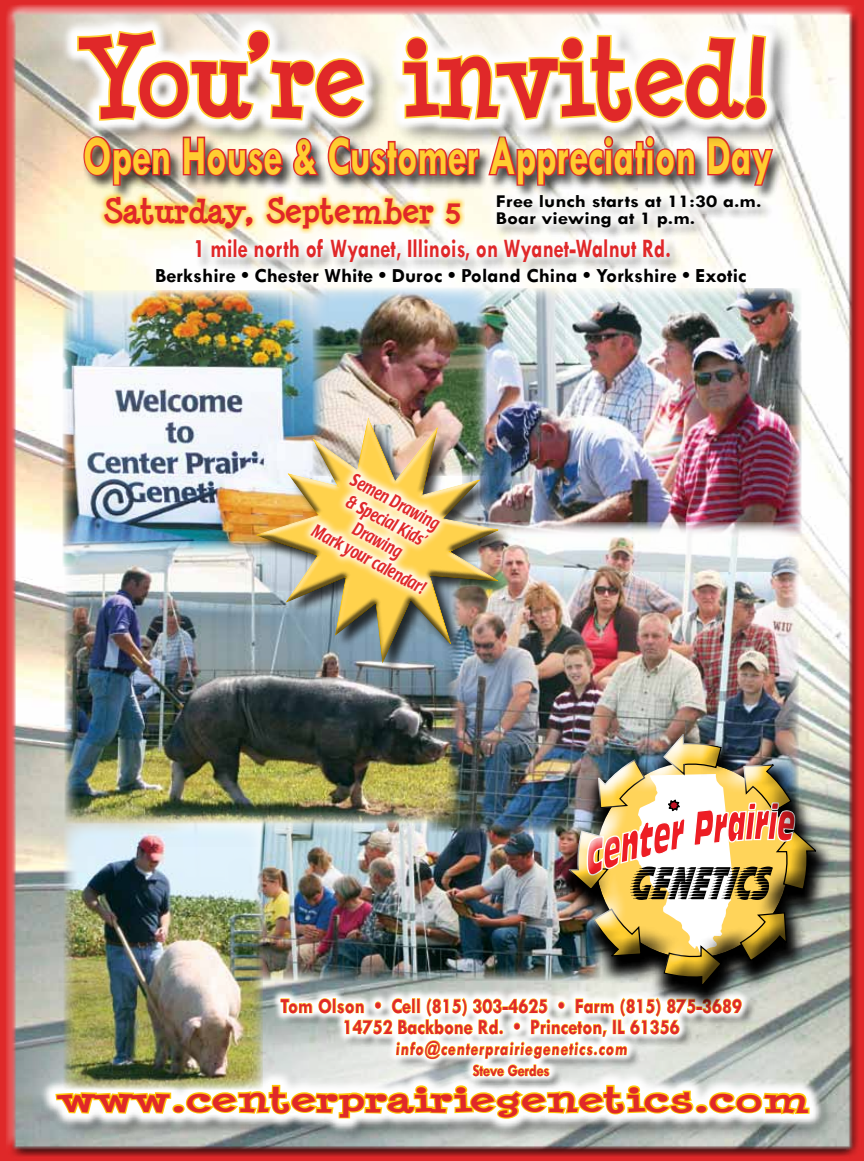
<style>
.page{position:relative;width:864px;height:1161px;background:#fff}
.page>*{position:absolute;margin:0;border:0;box-sizing:border-box;transform-origin:0 0}
.t1{font:700 102.15px "Minya Nouvelle";color:#e02829}
.t2{font:700 55.8px "Tw Cen";color:#ffce31;scale:.69 1}
.t3{font:700 32.4px "Minya Nouvelle";color:#e02829;scale:1.54 1}
.t4{font:700 32.1px "Minya Nouvelle";color:#e02829}
.t5{font:700 26.85px "Tw Cen";color:#e02829;scale:.78 1}
.t6{font:700 21.6px/21px "Tw Cen";color:#e02829;text-align:center;scale:.87 1}
.t7{font:700 20.25px "Tw Cen";color:#000;scale:1.04 1}
.t8{font:700 19.2px "Tw Cen";color:#e02829;scale:.81 1}
.t9{font:italic 500 18.45px/21px "Poppl Laudatio";color:#e02829;text-align:center;scale:.74 1}
.t10{font:700 18.15px/17px "Tw Cen";color:#000;scale:1.15 1}
.t11{font:700 16.8px "Tw Cen";letter-spacing:-.01em;color:#e02829;scale:.87 1}
</style>
<div class="page">
<div style="left:0;top:0;width:864px;height:1161px;background:#000;opacity:.62"></div>
<h1 class="t1" style="left:74px;top:17px;width:695px">You’re invited!</h1>
<h2 class="t2" style="left:83px;top:123px;width:1000px">Open House &amp; Customer Appreciation Day</h2>
<h3 class="t4" style="left:103px;top:192px;width:359px">Saturday, September 5</h3>
<p class="t10" style="left:496px;top:192px;width:233px">Free lunch starts at 11:30 a.m.<br>Boar viewing at 1 p.m.</p>
<p class="t5" style="left:194px;top:232px;width:613px">1 mile north of Wyanet, Illinois, on Wyanet-Walnut Rd.</p>
<p class="t7" style="left:155px;top:263px;width:570px">Berkshire • Chester White • Duroc • Poland China • Yorkshire • Exotic</p>
<p class="t9" style="left:357px;top:470px;width:134px;rotate:28deg">Semen Drawing &amp; Special Kids’</p>
<p class="t9" style="left:359px;top:519px;width:74px;rotate:28deg">Drawing</p>
<p class="t9" style="left:318px;top:521px;width:171px;rotate:28deg">Mark your calendar!</p>
<p class="t6" style="left:281px;top:995px;width:532px">Tom Olson • Cell (815) 303-4625 • Farm (815) 875-3689<br>14752 Backbone Rd. • Princeton, IL 61356</p>
<p class="t8" style="left:395px;top:1037px;width:290px">info@centerprairiegenetics.com</p>
<p class="t11" style="left:473px;top:1060px;width:90px">Steve Gerdes</p>
<h3 class="t3" style="left:58px;top:1080px;width:490px">www.centerprairiegenetics.com</h3>
</div>
